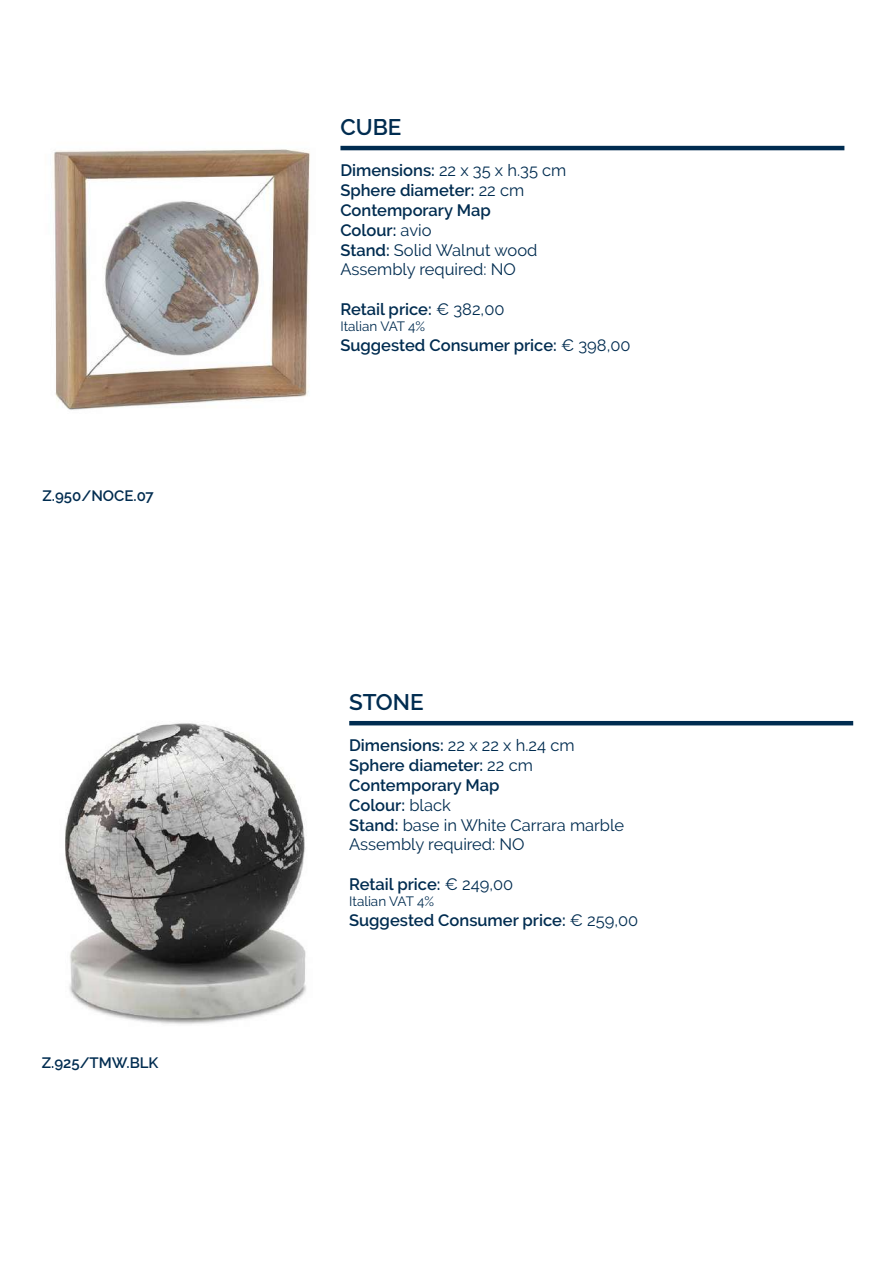
<style>
.page{position:relative;width:893px;height:1263px;background:#fff}
.page>*{position:absolute;margin:0;border:0;box-sizing:border-box;transform-origin:0 0}
.t1{font:600 22.5px "Raleway";color:#002c50}
.t2{font:600 16.5px/19.8px "Raleway";color:#002c50}
.t3{font:16.5px/19.8px "Raleway";color:#002c50}
.t4{font:600 15px "Raleway";color:#002c50}
.t5{font:13.5px "Raleway";color:#002c50}
.s1{font-weight:400}
.s2{font-weight:600}
</style>
<div class="page">
<img style="left:53px;top:149px;width:257px;height:261px">
<hr style="left:340px;top:146px;width:504px;height:4px;background:#002c50">
<img style="left:65px;top:723px;width:241px;height:301px">
<hr style="left:349px;top:721px;width:504px;height:4px;background:#002c50">
<p class="t4" style="left:43px;top:487px;width:113px">Z.950/NOCE.07</p>
<p class="t4" style="left:42px;top:1054px;width:118px">Z.925/TMW.BLK</p>
<h1 class="t1" style="left:340px;top:114px;width:63px">CUBE</h1>
<p class="t2" style="left:340px;top:161px;width:228px">Dimensions: <span class="s1">22 x 35 x h.35 cm<br></span>Sphere diameter: <span class="s1">22 cm<br></span>Contemporary Map<br>Colour: <span class="s1">avio<br></span>Stand: <span class="s1">Solid Walnut wood<br>Assembly required: NO</span></p>
<p class="t2" style="left:340px;top:299px;width:166px">Retail price: <span class="s1">€ 382,00</span></p>
<p class="t5" style="left:340px;top:318px;width:86px">Italian VAT 4%</p>
<p class="t2" style="left:340px;top:335px;width:292px">Suggested Consumer price: <span class="s1">€ 398,00</span></p>
<h1 class="t1" style="left:349px;top:689px;width:76px">STONE</h1>
<p class="t3" style="left:349px;top:736px;width:277px"><span class="s2">Dimensions:</span> 22 x 22 x h.24 cm<br><span class="s2">Sphere diameter:</span> 22 cm<br><span class="s2">Contemporary Map<br>Colour:</span> black<br><span class="s2">Stand:</span> base in White Carrara marble<br>Assembly required: NO</p>
<p class="t2" style="left:349px;top:874px;width:166px">Retail price: <span class="s1">€ 249,00</span></p>
<p class="t5" style="left:349px;top:894px;width:86px">Italian VAT 4%</p>
<p class="t2" style="left:349px;top:910px;width:291px">Suggested Consumer price: <span class="s1">€ 259,00</span></p>
</div>
